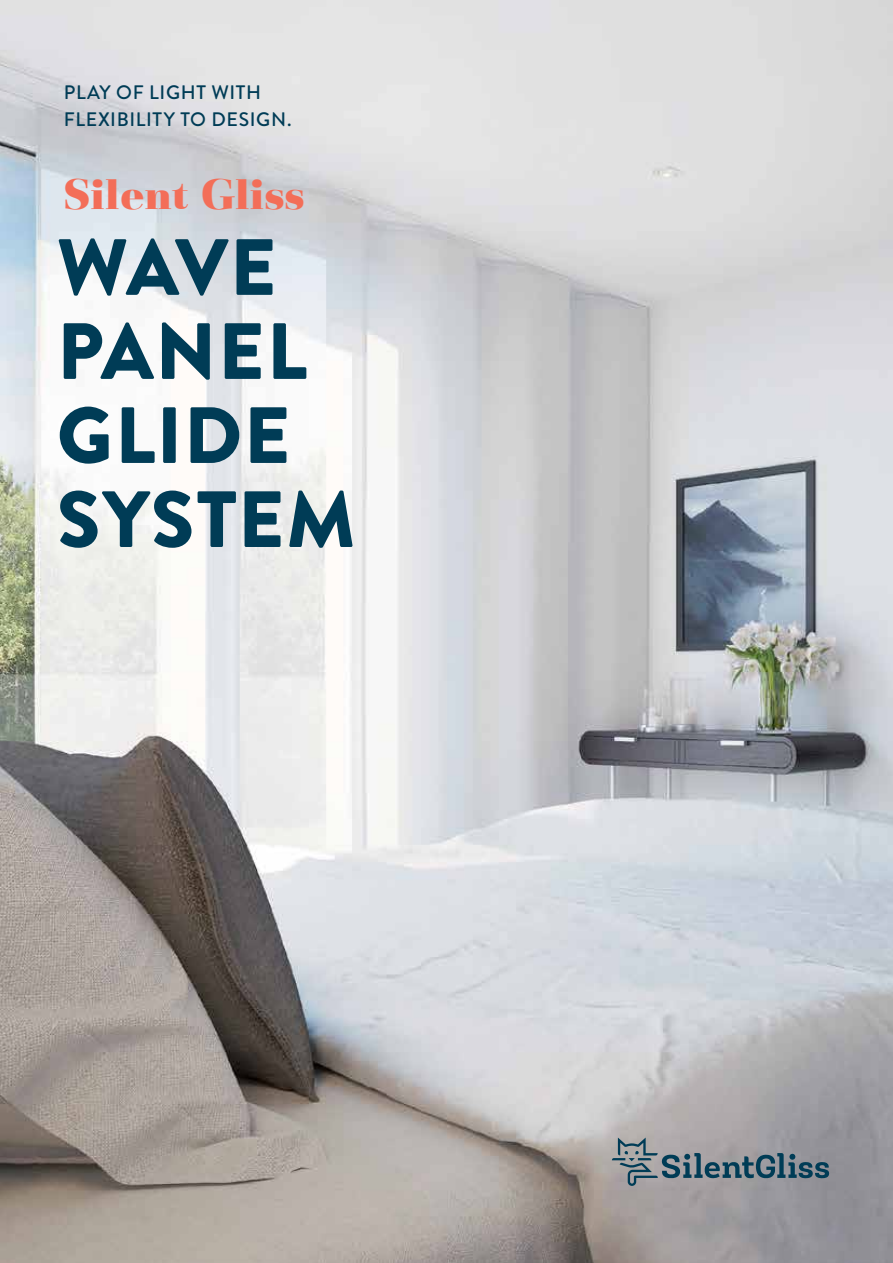
<style>
.page{position:relative;width:893px;height:1263px;background:#fff}
.page>*{position:absolute;margin:0;border:0;box-sizing:border-box;transform-origin:0 0}
.t1{font:900 79.5px/84px "Brandon Grotesque";letter-spacing:.02em;color:#003c56}
.t2{font:900 44.25px "Basilia";letter-spacing:.02em;color:#f36e58}
.t3{font:500 19.5px/27px "Brandon Grotesque";letter-spacing:.03em;color:#003c56}
</style>
<div class="page">
<img style="left:0;top:0;width:893px;height:1263px">
<svg style="left:612px;top:1137px;width:217px;height:49px;background:#818a92"></svg>
<p class="t3" style="left:64px;top:79px;width:229px">PLAY OF LIGHT WITH<br>FLEXIBILITY TO DESIGN.</p>
<h2 class="t2" style="left:64px;top:167px;width:242px">Silent Gliss</h2>
<h1 class="t1" style="left:57px;top:226px;width:300px">WAVE<br>PANEL<br>GLIDE<br>SYSTEM</h1>
</div>
